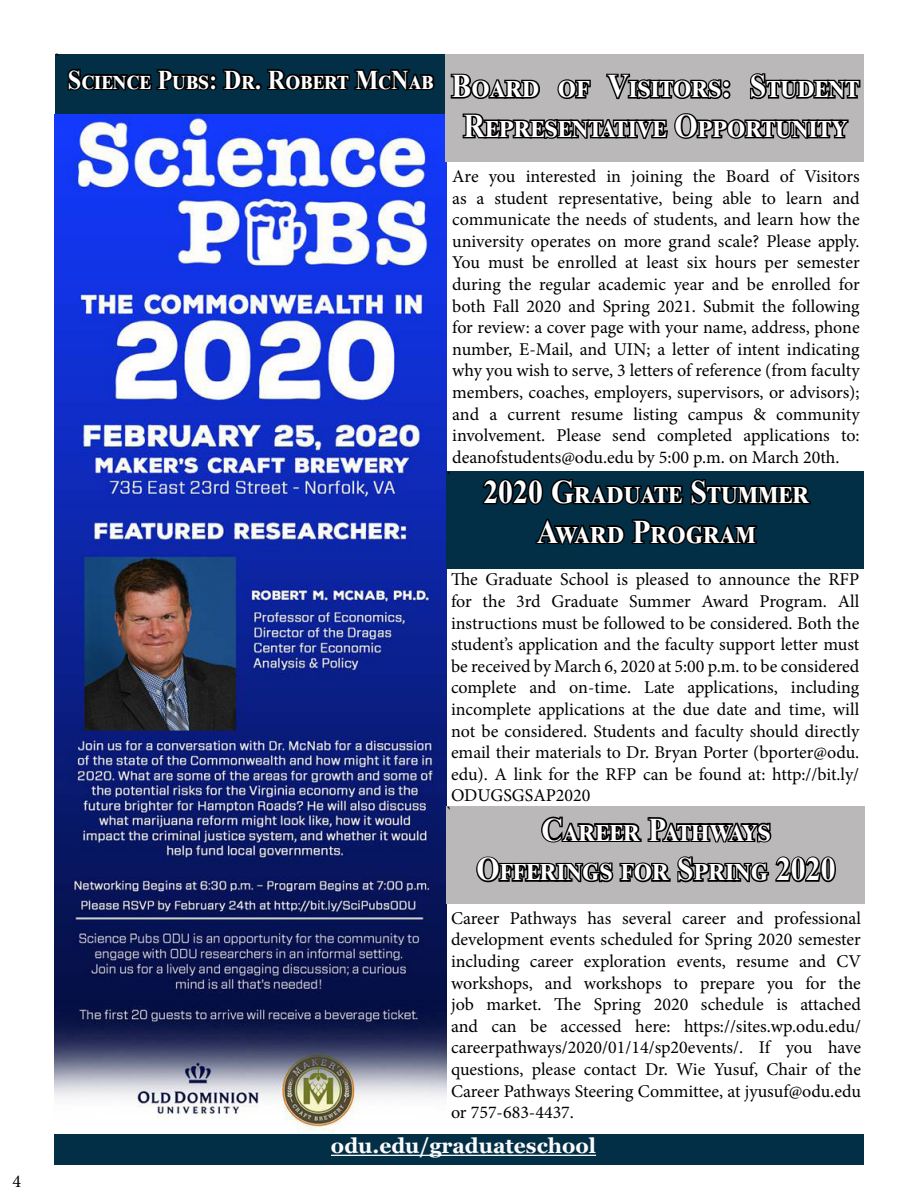
<style>
.page{position:relative;width:918px;height:1188px;background:#fff}
.page>*{position:absolute;margin:0;border:0;box-sizing:border-box;transform-origin:0 0}
.t1{font:700 33px/39.8px "Times New Roman";color:#fff;text-align:center;scale:.9 1}
.t2{font:700 27px "Times New Roman";color:#fff;scale:.9 1}
.t3{font:700 21px "Georgia";color:#fbfbfb}
.t4{font:18px/21.6px "Minion Pro";color:#000;text-align:justify}
.t5{font:18px "Times New Roman";color:#000}
</style>
<div class="page">
<div style="left:54px;top:1134px;width:810px;height:31px;background:#032f46"></div>
<hr style="left:331px;top:1155px;width:265px;height:1px;background:#fbfbfb">
<div style="left:55px;top:54px;width:391px;height:61px;background:#032f46"></div>
<svg style="left:67px;top:68px;width:368px;height:23px"></svg>
<img style="left:55px;top:115px;width:391px;height:1018px">
<div style="left:446px;top:54px;width:418px;height:108px;background:#bab8b8"></div>
<svg style="left:450px;top:73px;width:90px;height:26px"></svg>
<svg style="left:557px;top:79px;width:34px;height:20px"></svg>
<svg style="left:606px;top:73px;width:125px;height:27px"></svg>
<svg style="left:750px;top:73px;width:111px;height:27px"></svg>
<svg style="left:462px;top:113px;width:387px;height:26px"></svg>
<div style="left:446px;top:472px;width:418px;height:97px;background:#032f46"></div>
<svg style="left:482px;top:479px;width:329px;height:66px"></svg>
<div style="left:446px;top:806px;width:419px;height:98px;background:#bab8b8"></div>
<svg style="left:541px;top:816px;width:231px;height:27px"></svg>
<svg style="left:476px;top:856px;width:360px;height:27px"></svg>
<p class="t4" style="left:13px;top:1170px;width:10px">4</p>
<p class="t5" style="left:55px;top:48px;width:7px">`</p>
<h2 class="t2" style="left:68px;top:60px;width:408px">Science Pubs: Dr. Robert McNab</h2>
<h1 class="t1" style="left:452px;top:65px;width:455px">Board of Visitors: Student<br>Representative Opportunity</h1>
<p class="t4" style="left:452px;top:166px;width:409px">Are you interested in joining the Board of Visitors as a student representative, being able to learn and communicate the needs of students, and learn how the university operates on more grand scale? Please apply.<br>You must be enrolled at least six hours per semester during the regular academic year and be enrolled for both Fall 2020 and Spring 2021. Submit the following for review: a cover page with your name, address, phone number, E-Mail, and UIN; a letter of intent indicating why you wish to serve, 3 letters of reference (from faculty members, coaches, employers, supervisors, or advisors); and a current resume listing campus &amp; community involvement. Please send completed applications to: deanofstudents@odu.edu by 5:00 p.m. on March 20th.</p>
<p class="t5" style="left:446px;top:465px;width:7px">`</p>
<h1 class="t1" style="left:483px;top:471px;width:363px">2020 Graduate Stummer<br>Award Program</h1>
<p class="t4" style="left:451px;top:569px;width:410px">The Graduate School is pleased to announce the RFP for the 3rd Graduate Summer Award Program. All instructions must be followed to be considered. Both the student’s application and the faculty support letter must be received by March 6, 2020 at 5:00 p.m. to be considered complete and on-time. Late applications, including incomplete applications at the due date and time, will not be considered. Students and faculty should directly email their materials to Dr. Bryan Porter (bporter@odu. edu). A link for the RFP can be found at: http://bit.ly/ ODUGSGSAP2020</p>
<p class="t5" style="left:446px;top:800px;width:7px">`</p>
<h1 class="t1" style="left:477px;top:809px;width:400px">Career Pathways<br>Offerings for Spring 2020</h1>
<p class="t4" style="left:451px;top:907px;width:412px">Career Pathways has several career and professional development events scheduled for Spring 2020 semester including career exploration events, resume and CV workshops, and workshops to prepare you for the job market. The Spring 2020 schedule is attached and can be accessed here: https://sites.wp.odu.edu/ careerpathways/2020/01/14/sp20events/. If you have questions, please contact Dr. Wie Yusuf, Chair of the Career Pathways Steering Committee, at jyusuf@odu.edu or 757-683-4437.</p>
<p class="t3" style="left:331px;top:1133px;width:267px">odu.edu/graduateschool</p>
</div>
